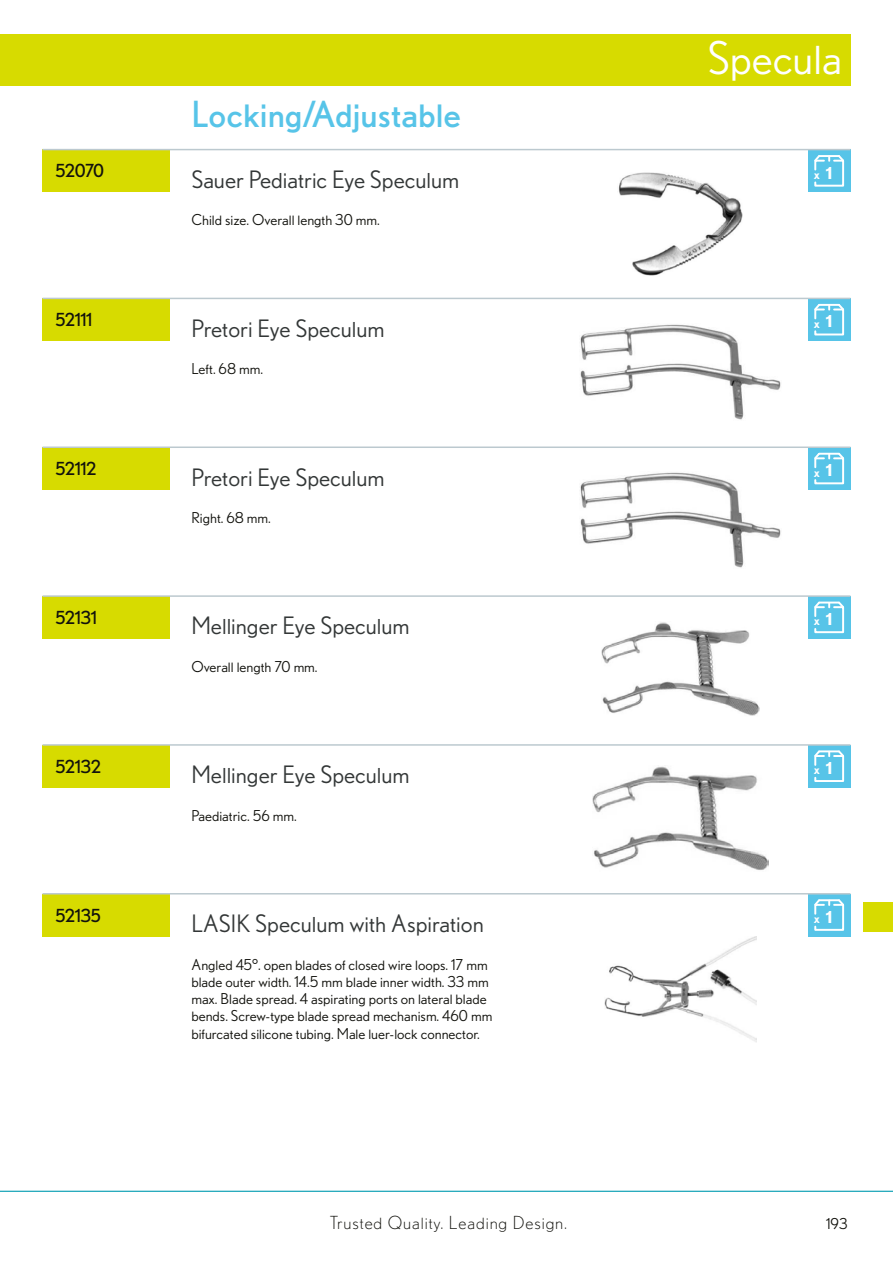
<style>
.page{position:relative;width:893px;height:1263px;background:#fff}
.page>*{position:absolute;margin:0;border:0;box-sizing:border-box;transform-origin:0 0}
.t1{font:45px "Nobel BL";color:#fff}
.Untergruppen-Head{font:36px "Nobel BL";color:#57c4e8}
.Produktname{font:24px "Nobel BL";color:#333737}
.Produktnummer{font:18px "Nobel BL";letter-spacing:-.03em;color:#12120d}
.t2{font:300 18px "Nobel BL";letter-spacing:.05em;color:#12120d}
.t3{font:700 16.5px "Nobel BL";color:#fff}
.Produktbeschreibung{font:15px/17.2px "Nobel BL";color:#12120d}
.t4{font:500 13.2px "Nobel BL";color:#fff}
</style>
<div class="page">
<img style="left:618px;top:172px;width:125px;height:104px">
<img style="left:580px;top:324px;width:201px;height:96px">
<img style="left:580px;top:472px;width:201px;height:96px">
<img style="left:602px;top:622px;width:157px;height:94px">
<img style="left:592px;top:766px;width:177px;height:104px">
<img style="left:605px;top:936px;width:151px;height:106px">
<div style="left:808px;top:150px;width:42px;height:42px;background:#57c4e8"></div>
<svg style="left:814px;top:155px;width:31px;height:32px"></svg>
<div style="left:808px;top:298px;width:42px;height:43px;background:#57c4e8"></div>
<svg style="left:814px;top:303px;width:31px;height:33px"></svg>
<div style="left:808px;top:447px;width:42px;height:43px;background:#57c4e8"></div>
<svg style="left:814px;top:452px;width:31px;height:33px"></svg>
<div style="left:808px;top:596px;width:42px;height:43px;background:#57c4e8"></div>
<svg style="left:814px;top:601px;width:31px;height:33px"></svg>
<div style="left:808px;top:745px;width:42px;height:42px;background:#57c4e8"></div>
<svg style="left:814px;top:750px;width:31px;height:32px"></svg>
<div style="left:808px;top:894px;width:42px;height:42px;background:#57c4e8"></div>
<svg style="left:814px;top:899px;width:31px;height:32px"></svg>
<div style="left:43px;top:150px;width:127px;height:42px;background:#d7db00"></div>
<div style="left:43px;top:298px;width:127px;height:43px;background:#d7db00"></div>
<div style="left:43px;top:447px;width:127px;height:43px;background:#d7db00"></div>
<div style="left:43px;top:596px;width:127px;height:43px;background:#d7db00"></div>
<hr style="left:43px;top:149px;width:807px;height:1px;background:#bcc9cf">
<hr style="left:43px;top:298px;width:807px;height:1px;background:#bcc9cf">
<hr style="left:43px;top:446px;width:807px;height:2px;background:#bcc9cf">
<hr style="left:43px;top:595px;width:807px;height:2px;background:#bcc9cf">
<div style="left:43px;top:745px;width:127px;height:42px;background:#d7db00"></div>
<div style="left:43px;top:894px;width:127px;height:42px;background:#d7db00"></div>
<hr style="left:43px;top:744px;width:807px;height:2px;background:#bcc9cf">
<hr style="left:43px;top:893px;width:807px;height:1px;background:#bcc9cf">
<div style="left:0;top:34px;width:850px;height:51px;background:#d7db00"></div>
<hr style="left:0;top:1191px;width:893px;height:1px;background:#009bb0">
<div style="left:863px;top:902px;width:30px;height:30px;background:#d7db00"></div>
<h1 class="t1" style="left:707px;top:33px;width:136px">Specula</h1>
<p class="Untergruppen-Head" style="left:191px;top:94px;width:271px">Locking/Adjustable</p>
<p class="Produktnummer" style="left:55px;top:161px;width:50px">52070</p>
<p class="Produktname" style="left:191px;top:166px;width:269px">Sauer Pediatric Eye Speculum</p>
<p class="t4" style="left:814px;top:166px;width:8px">x</p>
<p class="t3" style="left:826px;top:163px;width:8px">1</p>
<p class="Produktbeschreibung" style="left:191px;top:211px;width:190px">Child size. Overall length 30 mm.</p>
<p class="Produktnummer" style="left:55px;top:309px;width:39px">52111</p>
<p class="Produktname" style="left:191px;top:314px;width:195px">Pretori Eye Speculum</p>
<p class="t4" style="left:814px;top:315px;width:8px">x</p>
<p class="t3" style="left:826px;top:312px;width:8px">1</p>
<p class="Produktbeschreibung" style="left:191px;top:360px;width:73px">Left. 68 mm.</p>
<p class="Produktnummer" style="left:55px;top:458px;width:43px">52112</p>
<p class="Produktname" style="left:191px;top:463px;width:195px">Pretori Eye Speculum</p>
<p class="t4" style="left:814px;top:464px;width:8px">x</p>
<p class="t3" style="left:826px;top:460px;width:8px">1</p>
<p class="Produktbeschreibung" style="left:191px;top:509px;width:81px">Right. 68 mm.</p>
<p class="Produktnummer" style="left:55px;top:607px;width:43px">52131</p>
<p class="Produktname" style="left:191px;top:612px;width:220px">Mellinger Eye Speculum</p>
<p class="t4" style="left:814px;top:613px;width:8px">x</p>
<p class="t3" style="left:826px;top:609px;width:8px">1</p>
<p class="Produktbeschreibung" style="left:191px;top:658px;width:128px">Overall length 70 mm.</p>
<p class="Produktnummer" style="left:55px;top:756px;width:47px">52132</p>
<p class="Produktname" style="left:191px;top:761px;width:220px">Mellinger Eye Speculum</p>
<p class="t4" style="left:814px;top:762px;width:8px">x</p>
<p class="t3" style="left:826px;top:758px;width:8px">1</p>
<p class="Produktbeschreibung" style="left:191px;top:806px;width:107px">Paediatric. 56 mm.</p>
<p class="Produktnummer" style="left:55px;top:905px;width:47px">52135</p>
<p class="Produktname" style="left:191px;top:910px;width:294px">LASIK Speculum with Aspiration</p>
<p class="t4" style="left:814px;top:910px;width:8px">x</p>
<p class="t3" style="left:826px;top:907px;width:8px">1</p>
<p class="Produktbeschreibung" style="left:191px;top:955px;width:302px">Angled 45°. open blades of closed wire loops. 17 mm blade outer width. 14.5 mm blade inner width. 33 mm max. Blade spread. 4 aspirating ports on lateral blade bends. Screw-type blade spread mechanism. 460 mm bifurcated silicone tubing. Male luer-lock connector.</p>
<p class="t2" style="left:330px;top:1212px;width:239px">Trusted Quality. Leading Design.</p>
<p class="Produktbeschreibung" style="left:826px;top:1214px;width:23px">193</p>
</div>
